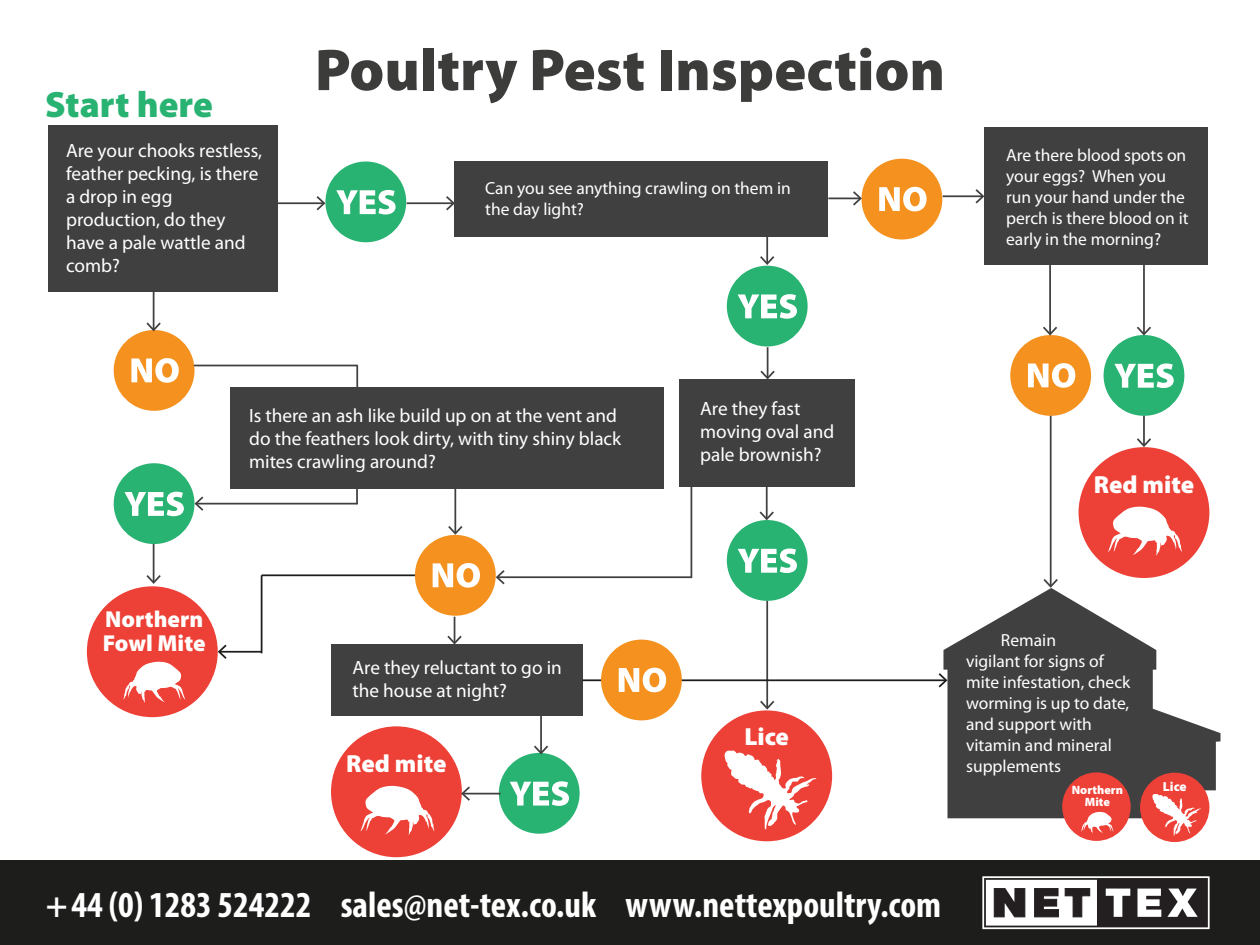
<style>
.page{position:relative;width:1260px;height:945px;background:#fff}
.page>*{position:absolute;margin:0;border:0;box-sizing:border-box;transform-origin:0 0}
.t1{font:900 59.5px "Myriad Pro";color:#3c3c3b}
.t2{font:700 condensed 36.75px "Myriad Pro";color:#fff}
.t3{font:900 36.75px "Myriad Pro";color:#29b373}
.t4{font:900 24.85px "Myriad Pro";color:#fff}
.t5{font:900 23.1px/23.1px "Myriad Pro";color:#fff}
.t6{font:19.25px/23.1px "Myriad Pro";color:#fff}
.t7{font:17.5px/21px "Myriad Pro";color:#fff}
.t8{font:900 13.12px "Myriad Pro";color:#fff}
.t9{font:900 12.08px "Myriad Pro";color:#fff}
</style>
<div class="page">
<div style="left:984px;top:128px;width:224px;height:137px;background:#404041"></div>
<div style="left:48px;top:125px;width:229px;height:166px;background:#404041"></div>
<div style="left:0;top:860px;width:1260px;height:85px;background:#1d1d1b"></div>
<svg style="left:982px;top:876px;width:228px;height:53px"></svg>
<div style="left:331px;top:644px;width:251px;height:72px;background:#404041"></div>
<div style="left:114px;top:330px;width:81px;height:81px;background:#f5911e;border-radius:50%"></div>
<svg style="left:131px;top:358px;width:48px;height:25px"></svg>
<div style="left:325px;top:162px;width:81px;height:80px;background:#29b373;border-radius:50%"></div>
<svg style="left:336px;top:190px;width:60px;height:24px"></svg>
<div style="left:114px;top:463px;width:81px;height:81px;background:#29b373;border-radius:50%"></div>
<svg style="left:125px;top:492px;width:59px;height:24px"></svg>
<div style="left:455px;top:162px;width:373px;height:75px;background:#404041"></div>
<div style="left:727px;top:266px;width:81px;height:81px;background:#29b373;border-radius:50%"></div>
<svg style="left:738px;top:294px;width:59px;height:25px"></svg>
<div style="left:1104px;top:335px;width:80px;height:81px;background:#29b373;border-radius:50%"></div>
<svg style="left:1114px;top:363px;width:60px;height:25px"></svg>
<div style="left:1010px;top:335px;width:81px;height:81px;background:#f5911e;border-radius:50%"></div>
<svg style="left:1028px;top:363px;width:47px;height:25px"></svg>
<svg style="left:943px;top:588px;width:278px;height:230px;fill:#404041"></svg>
<div style="left:1079px;top:447px;width:130px;height:131px;background:#ed4036;border-radius:50%"></div>
<svg style="left:1108px;top:506px;width:74px;height:50px"></svg>
<div style="left:862px;top:159px;width:80px;height:80px;background:#f5911e;border-radius:50%"></div>
<svg style="left:879px;top:187px;width:48px;height:24px"></svg>
<div style="left:679px;top:380px;width:175px;height:107px;background:#404041"></div>
<div style="left:727px;top:520px;width:81px;height:81px;background:#29b373;border-radius:50%"></div>
<svg style="left:738px;top:548px;width:59px;height:25px"></svg>
<div style="left:701px;top:710px;width:131px;height:131px;background:#ed4036;border-radius:50%"></div>
<svg style="left:725px;top:750px;width:92px;height:80px"></svg>
<div style="left:87px;top:586px;width:131px;height:131px;background:#ed4036;border-radius:50%"></div>
<svg style="left:123px;top:661px;width:62px;height:42px"></svg>
<hr style="left:277px;top:202px;width:47px;height:2px;background:#404041">
<svg style="left:317px;top:196px;width:8px;height:14px"></svg>
<hr style="left:407px;top:202px;width:46px;height:2px;background:#404041">
<svg style="left:446px;top:196px;width:9px;height:14px"></svg>
<hr style="left:828px;top:198px;width:32px;height:1px;background:#404041">
<svg style="left:853px;top:191px;width:9px;height:15px"></svg>
<hr style="left:943px;top:195px;width:40px;height:2px;background:#404041">
<svg style="left:976px;top:189px;width:8px;height:14px"></svg>
<hr style="left:1143px;top:265px;width:2px;height:69px;background:#404041">
<svg style="left:1137px;top:327px;width:14px;height:9px"></svg>
<hr style="left:1049px;top:265px;width:2px;height:69px;background:#404041">
<svg style="left:1043px;top:327px;width:14px;height:9px"></svg>
<hr style="left:1143px;top:416px;width:2px;height:29px;background:#404041">
<svg style="left:1137px;top:438px;width:14px;height:9px"></svg>
<hr style="left:1050px;top:416px;width:2px;height:170px;background:#404041">
<svg style="left:1044px;top:579px;width:14px;height:9px"></svg>
<hr style="left:766px;top:237px;width:2px;height:26px;background:#404041">
<svg style="left:760px;top:256px;width:14px;height:9px"></svg>
<hr style="left:767px;top:347px;width:1px;height:31px;background:#404041">
<svg style="left:760px;top:371px;width:15px;height:9px"></svg>
<hr style="left:766px;top:487px;width:2px;height:31px;background:#404041">
<svg style="left:760px;top:511px;width:14px;height:9px"></svg>
<hr style="left:766px;top:601px;width:2px;height:107px;background:#404041">
<svg style="left:760px;top:701px;width:14px;height:9px"></svg>
<hr style="left:454px;top:477px;width:2px;height:56px;background:#404041">
<svg style="left:448px;top:526px;width:14px;height:9px"></svg>
<hr style="left:153px;top:544px;width:1px;height:38px;background:#404041">
<svg style="left:146px;top:575px;width:15px;height:9px"></svg>
<hr style="left:153px;top:291px;width:1px;height:38px;background:#404041">
<svg style="left:146px;top:322px;width:15px;height:9px"></svg>
<hr style="left:356px;top:464px;width:2px;height:40px;background:#404041">
<hr style="left:196px;top:503px;width:161px;height:2px;background:#404041">
<svg style="left:195px;top:496px;width:8px;height:15px"></svg>
<hr style="left:356px;top:366px;width:2px;height:37px;background:#404041">
<hr style="left:195px;top:365px;width:162px;height:1px;background:#404041">
<div style="left:1140px;top:773px;width:69px;height:69px;background:#ed4036;border-radius:50%"></div>
<svg style="left:1152px;top:794px;width:49px;height:42px"></svg>
<div style="left:1062px;top:772px;width:69px;height:69px;background:#ed4036;border-radius:50%"></div>
<svg style="left:1081px;top:812px;width:33px;height:21px"></svg>
<div style="left:331px;top:726px;width:131px;height:131px;background:#ed4036;border-radius:50%"></div>
<svg style="left:360px;top:785px;width:74px;height:50px"></svg>
<div style="left:231px;top:387px;width:433px;height:102px;background:#404041"></div>
<div style="left:499px;top:753px;width:81px;height:81px;background:#29b373;border-radius:50%"></div>
<svg style="left:510px;top:781px;width:59px;height:25px"></svg>
<div style="left:415px;top:535px;width:81px;height:81px;background:#f5911e;border-radius:50%"></div>
<svg style="left:433px;top:563px;width:47px;height:25px"></svg>
<hr style="left:498px;top:576px;width:193px;height:2px;background:#404041">
<svg style="left:496px;top:570px;width:9px;height:14px"></svg>
<hr style="left:691px;top:487px;width:1px;height:91px;background:#404041">
<svg style="left:447px;top:617px;width:15px;height:27px"></svg>
<hr style="left:262px;top:574px;width:153px;height:2px;background:#1d1d1b">
<hr style="left:261px;top:575px;width:1px;height:78px;background:#1d1d1b">
<hr style="left:220px;top:651px;width:42px;height:2px;background:#1d1d1b">
<svg style="left:218px;top:645px;width:9px;height:14px"></svg>
<hr style="left:582px;top:679px;width:364px;height:2px;background:#1d1d1b">
<svg style="left:939px;top:673px;width:8px;height:14px"></svg>
<hr style="left:540px;top:714px;width:2px;height:39px;background:#404041">
<svg style="left:534px;top:746px;width:14px;height:8px"></svg>
<hr style="left:463px;top:793px;width:38px;height:1px;background:#404041">
<svg style="left:461px;top:786px;width:9px;height:15px"></svg>
<div style="left:601px;top:640px;width:81px;height:80px;background:#f5911e;border-radius:50%"></div>
<svg style="left:619px;top:668px;width:47px;height:24px"></svg>
<h2 class="t3" style="left:45px;top:80px;width:169px">Start here</h2>
<p class="t6" style="left:66px;top:138px;width:198px">Are your chooks restless, feather pecking, is there a drop in egg production, do they have a pale wattle and comb?</p>
<h1 class="t1" style="left:315px;top:30px;width:632px">Poultry Pest Inspection</h1>
<p class="t7" style="left:485px;top:177px;width:307px">Can you see anything crawling on them in the day light?</p>
<p class="t7" style="left:1006px;top:144px;width:184px">Are there blood spots on your eggs? When you run your hand under the perch is there blood on it early in the morning?</p>
<p class="t6" style="left:249px;top:403px;width:374px">Is there an ash like build up on at the vent and do the feathers look dirty, with tiny shiny black mites crawling around?</p>
<p class="t6" style="left:700px;top:397px;width:136px">Are they fast moving oval and pale brownish?</p>
<p class="t4" style="left:1094px;top:468px;width:102px">Red mite</p>
<p class="t5" style="left:103px;top:607px;width:104px">Northern<br>Fowl Mite</p>
<p class="t6" style="left:353px;top:656px;width:211px">Are they reluctant to go in the house at night?</p>
<p class="t4" style="left:346px;top:747px;width:102px">Red mite</p>
<p class="t4" style="left:744px;top:720px;width:46px">Lice</p>
<p class="t7" style="left:966px;top:630px;width:166px;text-indent:35px">Remain<br>vigilant for signs of mite infestation, check worming is up to date, and support with vitamin and mineral supplements</p>
<p class="t9" style="left:1072px;top:782px;width:53px">Northern</p>
<p class="t8" style="left:1163px;top:778px;width:25px">Lice</p>
<p class="t9" style="left:1085px;top:794px;width:27px">Mite</p>
<h2 class="t2" style="left:46px;top:882px;width:897px">+44 (0) 1283 524222 sales@net-tex.co.uk www.nettexpoultry.com</h2>
</div>
